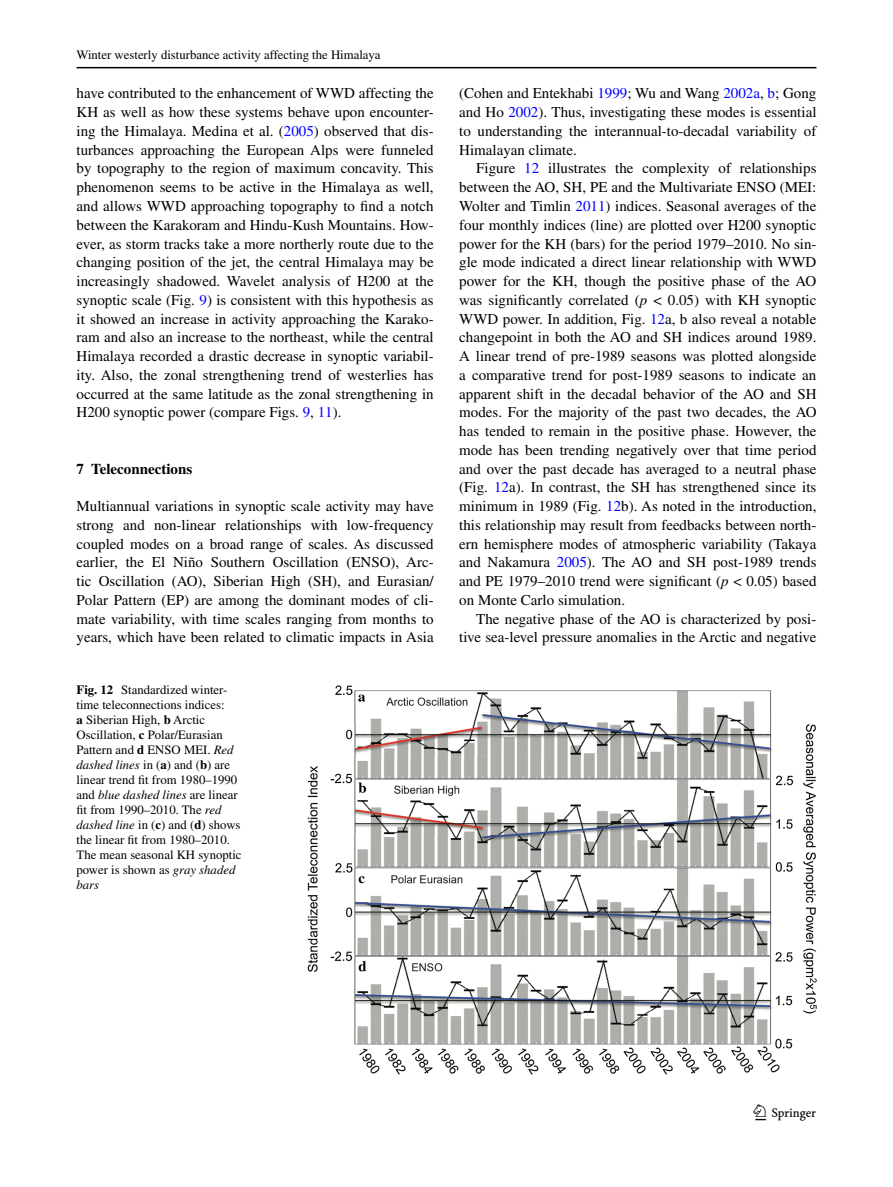
<style>
.page{position:relative;width:893px;height:1187px;background:#fff}
.page>*{position:absolute;margin:0;border:0;box-sizing:border-box;transform-origin:0 0}
.t1{font:22.5px "Springnew";color:#000}
.t2{font:15px/18.8px "Times";color:#000;text-align:justify}
.t3{font:700 15px "Times";color:#000}
.t4{font:12.75px/15px "Times";color:#000}
.s1{color:#00f}
.s2{font-weight:700}
.s3{font-style:italic}
</style>
<div class="page">
<hr style="left:77px;top:67px;width:739px;height:1px;background:#000">
<img style="left:307px;top:685px;width:509px;height:388px">
<p class="t4" style="left:77px;top:48px;width:306px">Winter westerly disturbance activity affecting the Himalaya</p>
<p class="t2" style="left:77px;top:84px;width:359px">have contributed to the enhancement of WWD affecting the KH as well as how these systems behave upon encounter&shy;ing the Himalaya. Medina et al. (<span class="s1">2005</span>) observed that dis&shy;turbances approaching the European Alps were funneled by topography to the region of maximum concavity. This phenomenon seems to be active in the Himalaya as well, and allows WWD approaching topography to find a notch between the Karakoram and Hindu-Kush Mountains. How&shy;ever, as storm tracks take a more northerly route due to the changing position of the jet, the central Himalaya may be increasingly shadowed. Wavelet analysis of H200 at the synoptic scale (Fig. <span class="s1">9</span>) is consistent with this hypothesis as it showed an increase in activity approaching the Karako&shy;ram and also an increase to the northeast, while the central Himalaya recorded a drastic decrease in synoptic variabil&shy;ity. Also, the zonal strengthening trend of westerlies has occurred at the same latitude as the zonal strengthening in H200 synoptic power (compare Figs. <span class="s1">9</span>, <span class="s1">11</span>).</p>
<p class="t3" style="left:77px;top:459px;width:117px">7 Teleconnections</p>
<p class="t2" style="left:77px;top:496px;width:359px">Multiannual variations in synoptic scale activity may have strong and non-linear relationships with low-frequency coupled modes on a broad range of scales. As discussed earlier, the El Niño Southern Oscillation (ENSO), Arc&shy;tic Oscillation (AO), Siberian High (SH), and Eurasian/ Polar Pattern (EP) are among the dominant modes of cli&shy;mate variability, with time scales ranging from months to years, which have been related to climatic impacts in Asia</p>
<p class="t4" style="left:77px;top:682px;width:167px"><span class="s2">Fig. 12</span> Standardized winter&shy;time teleconnections indices:<br><span class="s2">a</span> Siberian High, <span class="s2">b</span> Arctic<br>Oscillation, <span class="s2">c</span> Polar/Eurasian<br>Pattern and <span class="s2">d</span> ENSO MEI. <span class="s3">Red dashed lines</span> in (<span class="s2">a</span>) and (<span class="s2">b</span>) are linear trend fit from 1980–1990 and <span class="s3">blue dashed lines</span> are linear fit from 1990–2010. The <span class="s3">red dashed line</span> in (<span class="s2">c</span>) and (<span class="s2">d</span>) shows the linear fit from 1980–2010.<br>The mean seasonal KH synoptic power is shown as <span class="s3">gray shaded bars</span></p>
<p class="t2" style="left:459px;top:84px;width:359px">(Cohen and Entekhabi <span class="s1">1999</span>; Wu and Wang <span class="s1">2002a</span>, <span class="s1">b</span>; Gong and Ho <span class="s1">2002</span>). Thus, investigating these modes is essential to understanding the interannual-to-decadal variability of Himalayan climate.</p>
<p class="t2" style="left:459px;top:159px;width:359px;text-indent:17px">Figure <span class="s1">12</span> illustrates the complexity of relationships between the AO, SH, PE and the Multivariate ENSO (MEI:<br>Wolter and Timlin <span class="s1">2011</span>) indices. Seasonal averages of the four monthly indices (line) are plotted over H200 synoptic power for the KH (bars) for the period 1979–2010. No sin&shy;gle mode indicated a direct linear relationship with WWD power for the KH, though the positive phase of the AO was significantly correlated (<span class="s3">p</span> &lt; 0.05) with KH synoptic WWD power. In addition, Fig. <span class="s1">12</span>a, b also reveal a notable changepoint in both the AO and SH indices around 1989.<br>A linear trend of pre-1989 seasons was plotted alongside a comparative trend for post-1989 seasons to indicate an apparent shift in the decadal behavior of the AO and SH modes. For the majority of the past two decades, the AO has tended to remain in the positive phase. However, the mode has been trending negatively over that time period and over the past decade has averaged to a neutral phase (Fig. <span class="s1">12</span>a). In contrast, the SH has strengthened since its minimum in 1989 (Fig. <span class="s1">12</span>b). As noted in the introduction, this relationship may result from feedbacks between north&shy;ern hemisphere modes of atmospheric variability (Takaya and Nakamura <span class="s1">2005</span>). The AO and SH post-1989 trends and PE 1979–2010 trend were significant (<span class="s3">p</span> &lt; 0.05) based on Monte Carlo simulation.</p>
<p class="t2" style="left:459px;top:609px;width:359px;text-align:right">The negative phase of the AO is characterized by posi&shy;tive sea-level pressure anomalies in the Arctic and negative</p>
<h1 class="t1" style="left:755px;top:1104px;width:62px">1 3</h1>
</div>
